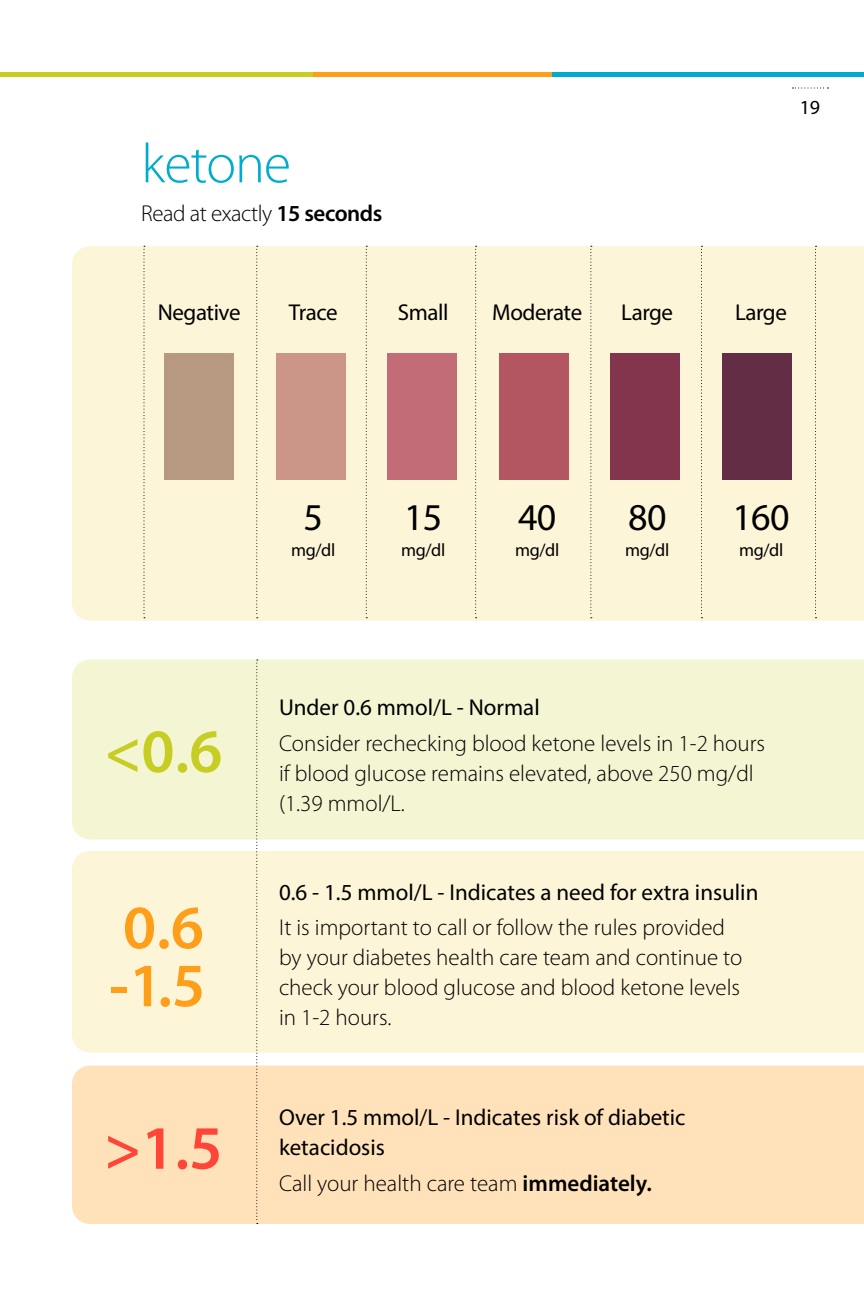
<style>
.page{position:relative;width:864px;height:1296px;background:#fff}
.page>*{position:absolute;margin:0;border:0;box-sizing:border-box;transform-origin:0 0}
.t1{font:600 62px/58px "Myriad Pro";color:#ff9e18}
.t2{font:600 62px "Myriad Pro";color:#c6cd23}
.t3{font:600 62px "Myriad Pro";color:#ff4438}
.t4{font:300 56px "Myriad Pro";letter-spacing:-.02em;color:#00accd}
.t5{font:38px "Myriad Pro";letter-spacing:-.02em;color:#000}
.t6{font:300 23px/30px "Myriad Pro";color:#000}
.t7{font:23px/30px "Myriad Pro";color:#000}
.t8{font:300 23px "Myriad Pro";letter-spacing:-.02em;color:#000}
.t9{font:23px "Myriad Pro";letter-spacing:-.02em;color:#000}
.t10{font:20px "Myriad Pro";color:#000}
.t11{font:18px "Myriad Pro";letter-spacing:-.02em;color:#000}
.s1{font-weight:600}
</style>
<div class="page">
<hr style="left:0;top:72px;width:295px;height:4px;background:#c6cd23">
<hr style="left:588px;top:72px;width:276px;height:4px;background:#00accd">
<svg style="left:792px;top:88px;width:37px;height:1px"></svg>
<div style="left:72px;top:72px;width:241px;height:5px;background:#c6cd23"></div>
<div style="left:313px;top:72px;width:239px;height:5px;background:#ff9e18"></div>
<div style="left:552px;top:72px;width:240px;height:5px;background:#00accd"></div>
<div style="left:72px;top:246px;width:792px;height:375px;background:#fdf5d8"></div>
<div style="left:72px;top:660px;width:792px;height:180px;background:#f4f5d3"></div>
<div style="left:72px;top:851px;width:792px;height:202px;background:#fdf5d8"></div>
<div style="left:72px;top:1066px;width:792px;height:158px;background:#ffe2ba"></div>
<div style="left:164px;top:353px;width:70px;height:127px;background:#b79981"></div>
<div style="left:722px;top:353px;width:70px;height:127px;background:#632d45"></div>
<div style="left:610px;top:353px;width:70px;height:127px;background:#82354c"></div>
<div style="left:499px;top:353px;width:70px;height:127px;background:#b35661"></div>
<div style="left:387px;top:353px;width:70px;height:127px;background:#c26c78"></div>
<div style="left:276px;top:353px;width:70px;height:127px;background:#cb9688"></div>
<svg style="left:144px;top:246px;width:1px;height:372px"></svg>
<svg style="left:256px;top:246px;width:2px;height:372px"></svg>
<svg style="left:256px;top:660px;width:2px;height:564px"></svg>
<svg style="left:366px;top:246px;width:1px;height:372px"></svg>
<svg style="left:475px;top:246px;width:2px;height:372px"></svg>
<svg style="left:590px;top:246px;width:2px;height:372px"></svg>
<svg style="left:701px;top:246px;width:2px;height:372px"></svg>
<svg style="left:815px;top:246px;width:2px;height:372px"></svg>
<h2 class="t4" style="left:141px;top:133px;width:151px">ketone</h2>
<p class="t8" style="left:141px;top:201px;width:243px">Read at exactly <span class="s1">15 seconds</span></p>
<p class="t10" style="left:800px;top:94px;width:22px">19</p>
<p class="t9" style="left:158px;top:299px;width:84px">Negative</p>
<p class="t7" style="left:289px;top:297px;width:50px">Trace</p>
<p class="t7" style="left:398px;top:297px;width:52px">Small</p>
<p class="t9" style="left:492px;top:299px;width:91px">Moderate</p>
<p class="t7" style="left:621px;top:297px;width:53px">Large</p>
<p class="t7" style="left:735px;top:297px;width:53px">Large</p>
<h1 class="t2" style="left:104px;top:717px;width:120px">&lt;0.6</h1>
<h1 class="t1" style="left:110px;top:899px;width:97px">0.6 -1.5</h1>
<h1 class="t3" style="left:104px;top:1114px;width:120px">&gt;1.5</h1>
<h3 class="t5" style="left:304px;top:494px;width:21px">5</h3>
<h3 class="t5" style="left:404px;top:494px;width:40px">15</h3>
<h3 class="t5" style="left:518px;top:494px;width:40px">40</h3>
<h3 class="t5" style="left:628px;top:494px;width:40px">80</h3>
<h3 class="t5" style="left:733px;top:494px;width:58px">160</h3>
<p class="t11" style="left:291px;top:539px;width:46px">mg/dl</p>
<p class="t11" style="left:401px;top:539px;width:46px">mg/dl</p>
<p class="t11" style="left:515px;top:539px;width:46px">mg/dl</p>
<p class="t11" style="left:625px;top:539px;width:46px">mg/dl</p>
<p class="t11" style="left:739px;top:539px;width:46px">mg/dl</p>
<p class="t7" style="left:279px;top:692px;width:262px">Under 0.6 mmol/L - Normal</p>
<p class="t6" style="left:279px;top:728px;width:488px">Consider rechecking blood ketone levels in 1-2 hours if blood glucose remains elevated, above 250 mg/dl (1.39 mmol/L.</p>
<p class="t7" style="left:279px;top:877px;width:481px">0.6 - 1.5 mmol/L - Indicates a need for extra insulin</p>
<p class="t6" style="left:279px;top:913px;width:465px">It is important to call or follow the rules provided by your diabetes health care team and continue to check your blood glucose and blood ketone levels in 1-2 hours.</p>
<p class="t7" style="left:279px;top:1102px;width:408px">Over 1.5 mmol/L - Indicates risk of diabetic ketacidosis</p>
<p class="t6" style="left:279px;top:1169px;width:374px">Call your health care team <span class="s1">immediately.</span></p>
</div>
